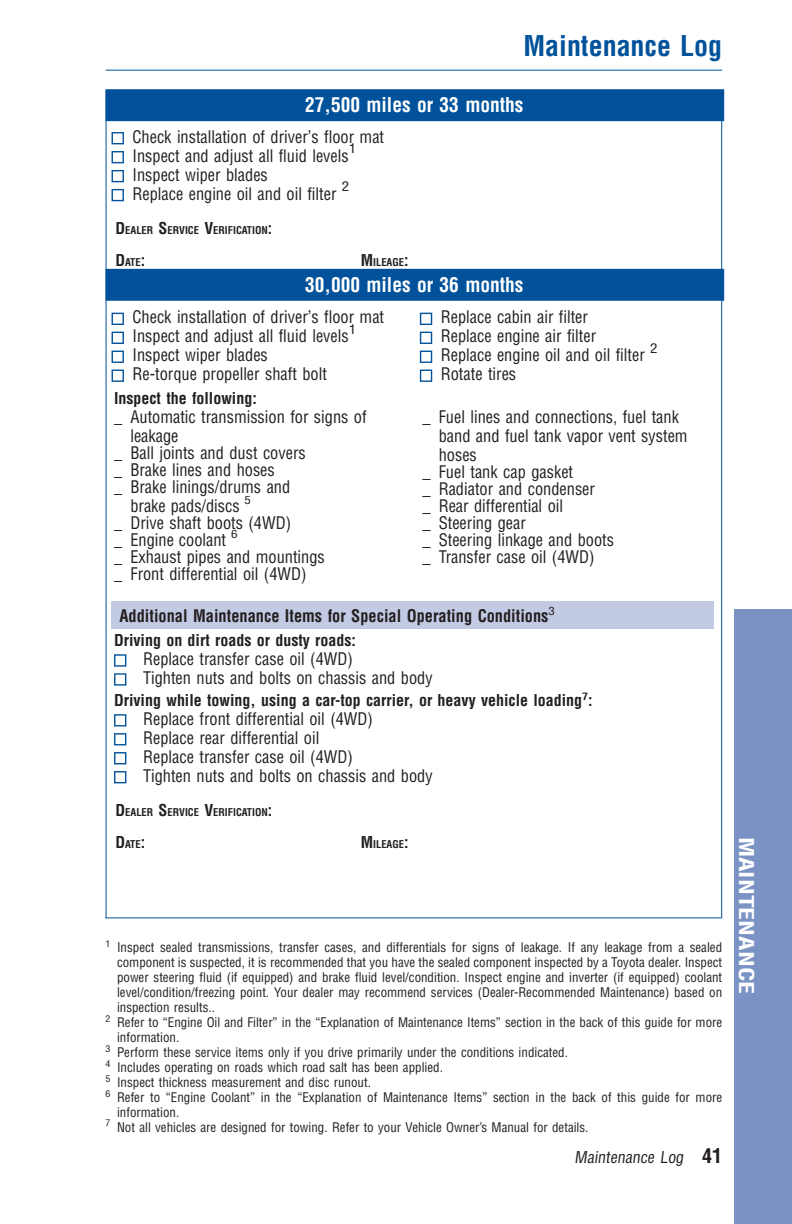
<style>
.page{position:relative;width:792px;height:1224px;background:#fff}
.page>*{position:absolute;margin:0;border:0;box-sizing:border-box;transform-origin:0 0}
.t1{font:700 condensed 28px "Helvetica";color:#01529a}
.t2{font:700 condensed 20px "Helvetica";color:#fff}
.t3{font:700 condensed 20px "Helvetica";color:#fff;scale:1.3 1}
.t4{font:condensed 17px/19px "Helvetica";color:#231f20;scale:.96 1}
.t5{font:700 condensed 17px "Helvetica";color:#231f20;scale:.96 1}
.t6{font:700 condensed 16px "Helvetica";color:#231f20}
.t7{font:condensed 16px "Helvetica";color:#231f20}
.t8{font:condensed 13px "Helvetica";color:#231f20}
.t9{font:condensed 13px "Helvetica";color:#231f20;scale:1.15 1}
.t10{font:700 condensed 10.6px "Helvetica";color:#231f20}
.s1{font-size:16px}
.s2{font-weight:700;font-size:20px}
</style>
<div class="page">
<div style="left:107px;top:90px;width:616px;height:30px;background:#01529a"></div>
<div style="left:106px;top:89px;width:618px;height:32px;border:2px solid #01529a"></div>
<div style="left:107px;top:270px;width:616px;height:30px;background:#01529a"></div>
<div style="left:106px;top:269px;width:618px;height:32px;border:2px solid #01529a"></div>
<div style="left:112px;top:601px;width:602px;height:28px;background:#c3cbe4"></div>
<div style="left:734px;top:609px;width:58px;height:615px;background:#7a92c4"></div>
<svg style="left:112px;top:132px;width:12px;height:12px"></svg>
<svg style="left:112px;top:151px;width:12px;height:12px"></svg>
<svg style="left:112px;top:170px;width:12px;height:12px"></svg>
<svg style="left:112px;top:189px;width:12px;height:12px"></svg>
<svg style="left:112px;top:313px;width:12px;height:12px"></svg>
<svg style="left:112px;top:332px;width:12px;height:12px"></svg>
<svg style="left:112px;top:351px;width:12px;height:12px"></svg>
<svg style="left:112px;top:370px;width:12px;height:12px"></svg>
<svg style="left:420px;top:313px;width:12px;height:12px"></svg>
<svg style="left:420px;top:332px;width:12px;height:12px"></svg>
<svg style="left:420px;top:351px;width:12px;height:12px"></svg>
<svg style="left:420px;top:370px;width:12px;height:12px"></svg>
<svg style="left:114px;top:654px;width:12px;height:13px"></svg>
<svg style="left:114px;top:673px;width:12px;height:13px"></svg>
<svg style="left:114px;top:714px;width:12px;height:13px"></svg>
<svg style="left:114px;top:733px;width:12px;height:12px"></svg>
<svg style="left:114px;top:752px;width:12px;height:12px"></svg>
<svg style="left:114px;top:771px;width:12px;height:12px"></svg>
<hr style="left:106px;top:90px;width:1px;height:828px;background:#01529a">
<hr style="left:107px;top:90px;width:615px;height:1px;background:#01529a">
<hr style="left:721px;top:90px;width:1px;height:828px;background:#01529a">
<hr style="left:106px;top:917px;width:615px;height:1px;background:#01529a">
<hr style="left:106px;top:70px;width:616px;height:1px;background:#01529a">
<h1 class="t1" style="left:524px;top:35px;width:200px">Maintenance Log</h1>
<h2 class="t2" style="left:305px;top:97px;width:220px">27,500 miles or 33 months</h2>
<h3 class="t4" style="left:133px;top:129px;width:264px">Check installation of driver’s floor mat<br>Inspect and adjust all fluid levels</h3>
<p class="t9" style="left:349px;top:144px;width:8px">1</p>
<h3 class="t4" style="left:133px;top:166px;width:214px">Inspect wiper blades<br>Replace engine oil and oil filter</h3>
<p class="t9" style="left:342px;top:181px;width:8px">2</p>
<p class="t10" style="left:116px;top:226px;width:158px"><span class="s1">D</span>EALER <span class="s1">S</span>ERVICE <span class="s1">V</span>ERIFICATION<span class="s1">:</span></p>
<p class="t10" style="left:116px;top:258px;width:31px"><span class="s1">D</span>ATE<span class="s1">:</span></p>
<p class="t10" style="left:361px;top:258px;width:49px"><span class="s1">M</span>ILEAGE<span class="s1">:</span></p>
<h2 class="t2" style="left:305px;top:277px;width:220px">30,000 miles or 36 months</h2>
<h3 class="t4" style="left:133px;top:309px;width:264px">Check installation of driver’s floor mat<br>Inspect and adjust all fluid levels</h3>
<h3 class="t4" style="left:441px;top:309px;width:214px">Replace cabin air filter<br>Replace engine air filter<br>Replace engine oil and oil filter</h3>
<p class="t9" style="left:349px;top:324px;width:8px">1</p>
<p class="t9" style="left:650px;top:343px;width:8px">2</p>
<h3 class="t4" style="left:133px;top:347px;width:204px">Inspect wiper blades<br>Re-torque propeller shaft bolt</h3>
<h3 class="t4" style="left:441px;top:366px;width:80px">Rotate tires</h3>
<p class="t6" style="left:114px;top:392px;width:144px">Inspect the following:</p>
<h3 class="t4" style="left:130px;top:409px;width:248px;text-indent:-16px">_ Automatic transmission for signs of leakage</h3>
<h3 class="t4" style="left:114px;top:446px;width:201px;line-height:17px">_ Ball joints and dust covers _ Brake lines and hoses<br>_ Brake linings/drums and</h3>
<h3 class="t4" style="left:114px;top:498px;width:221px;line-height:17px;text-indent:16px">brake pads/discs <sup>5<br></sup>_ Drive shaft boots (4WD)<br>_ Engine coolant <sup>6<br></sup>_ Exhaust pipes and mountings _ Front differential oil (4WD)</h3>
<h3 class="t4" style="left:439px;top:409px;width:261px;text-indent:-16px">_ Fuel lines and connections, fuel tank band and fuel tank vapor vent system hoses</h3>
<h3 class="t4" style="left:422px;top:464px;width:201px;line-height:17px">_ Fuel tank cap gasket<br>_ Radiator and condenser<br>_ Rear differential oil<br>_ Steering gear<br>_ Steering linkage and boots _ Transfer case oil (4WD)</h3>
<h3 class="t5" style="left:120px;top:609px;width:455px">Additional Maintenance Items for Special Operating Conditions<sup>3</sup></h3>
<p class="t6" style="left:114px;top:634px;width:244px">Driving on dirt roads or dusty roads:</p>
<h3 class="t4" style="left:143px;top:651px;width:303px">Replace transfer case oil (4WD)<br>Tighten nuts and bolts on chassis and body</h3>
<p class="t6" style="left:114px;top:694px;width:480px">Driving while towing, using a car-top carrier, or heavy vehicle loading<sup>7</sup>:</p>
<h3 class="t4" style="left:143px;top:711px;width:303px">Replace front differential oil (4WD)<br>Replace rear differential oil<br>Replace transfer case oil (4WD)<br>Tighten nuts and bolts on chassis and body</h3>
<p class="t10" style="left:116px;top:808px;width:158px"><span class="s1">D</span>EALER <span class="s1">S</span>ERVICE <span class="s1">V</span>ERIFICATION<span class="s1">:</span></p>
<p class="t10" style="left:116px;top:840px;width:31px"><span class="s1">D</span>ATE<span class="s1">:</span></p>
<p class="t10" style="left:361px;top:840px;width:49px"><span class="s1">M</span>ILEAGE<span class="s1">:</span></p>
<p class="t8" style="left:106px;top:943px;width:618px"><sup>1</sup> Inspect sealed transmissions, transfer cases, and differentials for signs of leakage. If any leakage from a sealed</p>
<p class="t8" style="left:117px;top:958px;width:607px">component is suspected, it is recommended that you have the sealed component inspected by a Toyota dealer. Inspect</p>
<p class="t8" style="left:117px;top:973px;width:607px">power steering fluid (if equipped) and brake fluid level/condition. Inspect engine and inverter (if equipped) coolant</p>
<p class="t8" style="left:117px;top:987px;width:607px">level/condition/freezing point. Your dealer may recommend services (Dealer-Recommended Maintenance) based on</p>
<p class="t8" style="left:117px;top:1002px;width:99px">inspection results..</p>
<p class="t8" style="left:106px;top:1017px;width:618px"><sup>2</sup> Refer to “Engine Oil and Filter” in the “Explanation of Maintenance Items” section in the back of this guide for more</p>
<p class="t8" style="left:117px;top:1032px;width:64px">information.</p>
<p class="t8" style="left:106px;top:1047px;width:464px"><sup>3</sup> Perform these service items only if you drive primarily under the conditions indicated.</p>
<p class="t8" style="left:106px;top:1062px;width:339px"><sup>4</sup> Includes operating on roads which road salt has been applied.</p>
<p class="t8" style="left:106px;top:1077px;width:267px"><sup>5</sup> Inspect thickness measurement and disc runout.</p>
<p class="t8" style="left:106px;top:1092px;width:618px"><sup>6</sup> Refer to “Engine Coolant” in the “Explanation of Maintenance Items” section in the back of this guide for more</p>
<p class="t8" style="left:117px;top:1107px;width:64px">information.</p>
<p class="t8" style="left:106px;top:1122px;width:484px"><sup>7</sup> Not all vehicles are designed for towing. Refer to your Vehicle Owner’s Manual for details.</p>
<p class="t7" style="left:575px;top:1151px;width:149px">Maintenance Log <span class="s2">41</span></p>
<h2 class="t3" style="left:754px;top:837px;width:122px;rotate:90deg">MAINTENANCE</h2>
</div>
